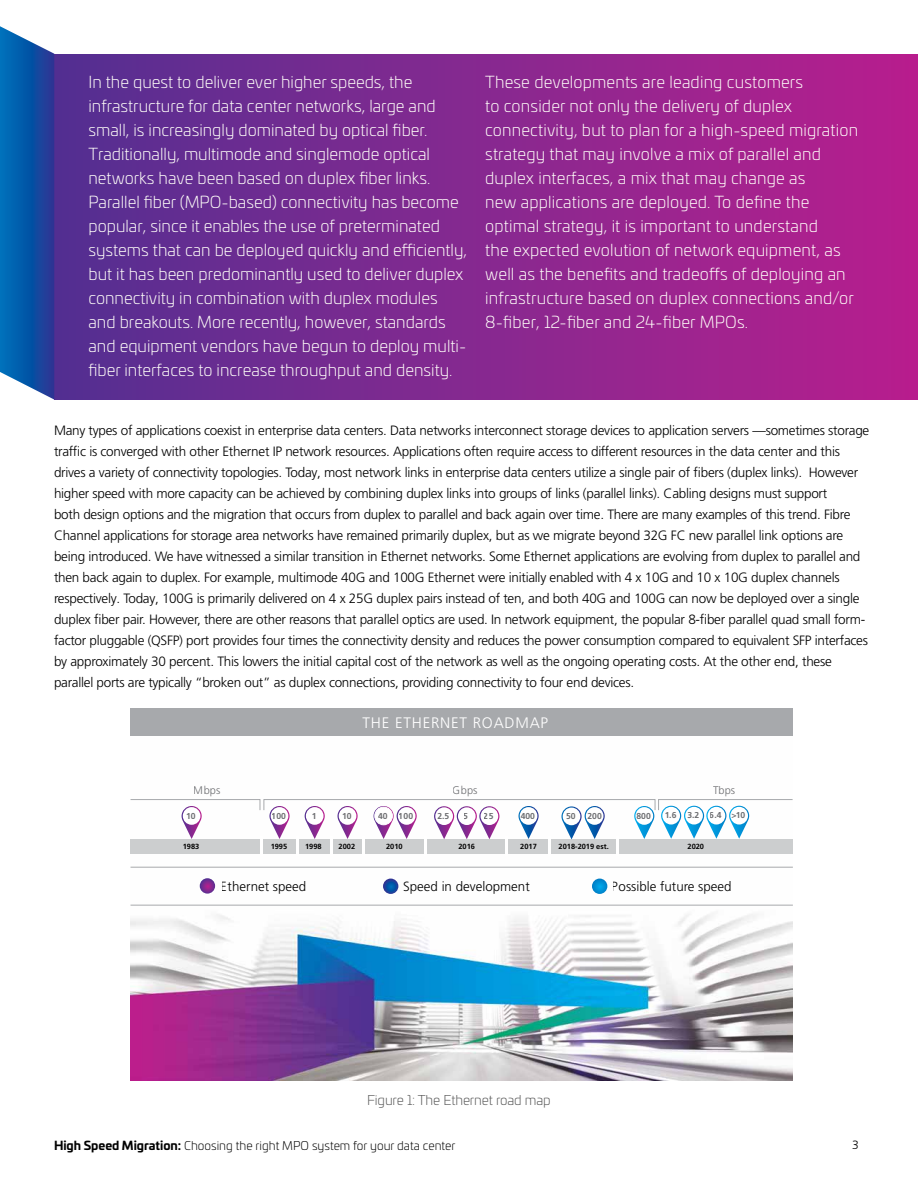
<style>
.page{position:relative;width:918px;height:1188px;background:#fff}
.page>*{position:absolute;margin:0;border:0;box-sizing:border-box;transform-origin:0 0}
.t1{font:300 16.5px/24px "Univia Pro";color:#fffef9}
.t2{font:300 15.15px "Frutiger LT Pro";letter-spacing:.05em;color:#fff}
.t3{font:300 13.5px/21px "Frutiger LT Pro";letter-spacing:-.02em;color:#000}
.t4{font:300 13.5px "Univia Pro";letter-spacing:-.01em;color:#595959}
.t5{font:300 13.35px "Frutiger LT Pro";color:#000}
.t6{font:300 12px "Univia Pro";color:#000}
.t7{font:300 12px "Frutiger LT Pro";color:#000}
.t8{font:300 11.1px "Frutiger LT Pro";color:#6d6e71}
.t9{font:700 8.55px "Frutiger LT Pro";color:#6d6e71}
.t10{font:700 7.5px "Frutiger LT Pro";color:#000}
.s1{font-weight:700}
</style>
<div class="page">
<div style="left:54px;top:54px;width:864px;height:346px;background:linear-gradient(to right,#543091,#b81f8e)"></div>
<svg style="left:0;top:26px;width:54px;height:374px;background:#1d61ad"></svg>
<img style="left:131px;top:799px;width:662px;height:282px">
<div style="left:131px;top:839px;width:662px;height:14px;background:#cccecf"></div>
<div style="left:264px;top:799px;width:391px;height:11px;border:1px solid #a7a9ac"></div>
<hr style="left:131px;top:867px;width:662px;height:1px;background:#a7a9ac">
<hr style="left:131px;top:905px;width:662px;height:1px;background:#a7a9ac">
<svg style="left:131px;top:799px;width:130px;height:40px"></svg>
<div style="left:183px;top:807px;width:17px;height:18px;background:#fff;border-radius:50%"></div>
<svg style="left:269px;top:806px;width:21px;height:33px"></svg>
<div style="left:271px;top:807px;width:17px;height:18px;background:#fff;border-radius:50%"></div>
<svg style="left:305px;top:806px;width:20px;height:33px"></svg>
<div style="left:306px;top:807px;width:18px;height:18px;background:#fff;border-radius:50%"></div>
<svg style="left:338px;top:806px;width:20px;height:33px"></svg>
<div style="left:339px;top:807px;width:17px;height:18px;background:#fff;border-radius:50%"></div>
<svg style="left:434px;top:806px;width:65px;height:33px"></svg>
<div style="left:481px;top:807px;width:17px;height:18px;background:#fff;border-radius:50%"></div>
<svg style="left:374px;top:806px;width:43px;height:33px"></svg>
<div style="left:398px;top:807px;width:17px;height:18px;background:#fff;border-radius:50%"></div>
<svg style="left:561px;top:806px;width:44px;height:33px"></svg>
<div style="left:586px;top:807px;width:17px;height:18px;background:#fff;border-radius:50%"></div>
<svg style="left:519px;top:806px;width:20px;height:33px"></svg>
<div style="left:520px;top:807px;width:17px;height:18px;background:#fff;border-radius:50%"></div>
<svg style="left:634px;top:799px;width:159px;height:40px"></svg>
<div style="left:730px;top:807px;width:18px;height:18px;background:#fff;border-radius:50%"></div>
<hr style="left:261px;top:836px;width:2px;height:20px;background:#fff">
<hr style="left:296px;top:836px;width:2px;height:20px;background:#fff">
<hr style="left:330px;top:836px;width:3px;height:20px;background:#fff">
<hr style="left:362px;top:836px;width:2px;height:20px;background:#fff">
<hr style="left:424px;top:836px;width:3px;height:20px;background:#fff">
<hr style="left:506px;top:836px;width:2px;height:20px;background:#fff">
<hr style="left:548px;top:836px;width:3px;height:20px;background:#fff">
<hr style="left:616px;top:836px;width:3px;height:20px;background:#fff">
<svg style="left:200px;top:878px;width:15px;height:16px"></svg>
<svg style="left:383px;top:879px;width:15px;height:15px"></svg>
<svg style="left:592px;top:879px;width:15px;height:15px"></svg>
<div style="left:131px;top:708px;width:662px;height:28px;background:#a7a9ac"></div>
<p class="t1" style="left:88px;top:69px;width:380px">In the quest to deliver ever higher speeds, the infrastructure for data center networks, large and small, is increasingly dominated by optical fiber.<br>Traditionally, multimode and singlemode optical networks have been based on duplex fiber links.<br>Parallel fiber (MPO-based) connectivity has become popular, since it enables the use of preterminated systems that can be deployed quickly and efficiently, but it has been predominantly used to deliver duplex connectivity in combination with duplex modules and breakouts. More recently, however, standards and equipment vendors have begun to deploy multi&shy;fiber interfaces to increase throughput and density.</p>
<p class="t1" style="left:485px;top:69px;width:374px">These developments are leading customers<br>to consider not only the delivery of duplex connectivity, but to plan for a high-speed migration strategy that may involve a mix of parallel and duplex interfaces, a mix that may change as<br>new applications are deployed. To define the optimal strategy, it is important to understand<br>the expected evolution of network equipment, as well as the benefits and tradeoffs of deploying an infrastructure based on duplex connections and/or 8-fiber, 12-fiber and 24-fiber MPOs.</p>
<p class="t3" style="left:54px;top:420px;width:817px">Many types of applications coexist in enterprise data centers. Data networks interconnect storage devices to application servers —sometimes storage traffic is converged with other Ethernet IP network resources. Applications often require access to different resources in the data center and this drives a variety of connectivity topologies. Today, most network links in enterprise data centers utilize a single pair of fibers (duplex links). However higher speed with more capacity can be achieved by combining duplex links into groups of links (parallel links). Cabling designs must support<br>both design options and the migration that occurs from duplex to parallel and back again over time. There are many examples of this trend. Fibre Channel applications for storage area networks have remained primarily duplex, but as we migrate beyond 32G FC new parallel link options are being introduced. We have witnessed a similar transition in Ethernet networks. Some Ethernet applications are evolving from duplex to parallel and then back again to duplex. For example, multimode 40G and 100G Ethernet were initially enabled with 4 x 10G and 10 x 10G duplex channels respectively. Today, 100G is primarily delivered on 4 x 25G duplex pairs instead of ten, and both 40G and 100G can now be deployed over a single duplex fiber pair. However, there are other reasons that parallel optics are used. In network equipment, the popular 8-fiber parallel quad small form&shy;factor pluggable (QSFP) port provides four times the connectivity density and reduces the power consumption compared to equivalent SFP interfaces by approximately 30 percent. This lowers the initial capital cost of the network as well as the ongoing operating costs. At the other end, these parallel ports are typically “broken out” as duplex connections, providing connectivity to four end devices.</p>
<p class="t2" style="left:363px;top:714px;width:187px">THE ETHERNET ROADMAP</p>
<p class="t8" style="left:194px;top:784px;width:28px">Mbps</p>
<p class="t8" style="left:453px;top:784px;width:26px">Gbps</p>
<p class="t8" style="left:713px;top:784px;width:24px">Tbps</p>
<p class="t9" style="left:186px;top:811px;width:11px">10</p>
<p class="t9" style="left:272px;top:811px;width:16px">100</p>
<p class="t9" style="left:312px;top:811px;width:6px">1</p>
<p class="t9" style="left:342px;top:811px;width:11px">10</p>
<p class="t9" style="left:378px;top:811px;width:11px">40</p>
<p class="t9" style="left:399px;top:811px;width:16px">100</p>
<p class="t9" style="left:437px;top:811px;width:13px">2.5</p>
<p class="t9" style="left:464px;top:811px;width:6px">5</p>
<p class="t9" style="left:484px;top:811px;width:11px">25</p>
<p class="t9" style="left:521px;top:811px;width:16px">400</p>
<p class="t9" style="left:566px;top:811px;width:11px">50</p>
<p class="t9" style="left:588px;top:811px;width:16px">200</p>
<p class="t9" style="left:636px;top:811px;width:16px">800</p>
<p class="t9" style="left:665px;top:810px;width:13px">1.6</p>
<p class="t9" style="left:687px;top:810px;width:59px">3.2 6.4 &gt;10</p>
<p class="t10" style="left:183px;top:842px;width:18px">1983</p>
<p class="t10" style="left:271px;top:842px;width:18px">1995</p>
<p class="t10" style="left:305px;top:842px;width:18px">1998</p>
<p class="t10" style="left:339px;top:842px;width:18px">2002</p>
<p class="t10" style="left:386px;top:842px;width:18px">2010</p>
<p class="t10" style="left:459px;top:842px;width:18px">2016</p>
<p class="t10" style="left:520px;top:842px;width:18px">2017</p>
<p class="t10" style="left:559px;top:842px;width:52px">2018-2019 est.</p>
<p class="t10" style="left:688px;top:842px;width:18px">2020</p>
<p class="t5" style="left:221px;top:878px;width:87px">Ethernet speed</p>
<p class="t5" style="left:403px;top:879px;width:128px">Speed in development</p>
<p class="t5" style="left:612px;top:879px;width:121px">Possible future speed</p>
<p class="t4" style="left:367px;top:1091px;width:185px">Figure 1: The Ethernet road map</p>
<p class="t6" style="left:54px;top:1137px;width:403px"><span class="s1">High Speed Migration:</span> Choosing the right MPO system for your data center</p>
<p class="t7" style="left:852px;top:1138px;width:8px">3</p>
</div>
